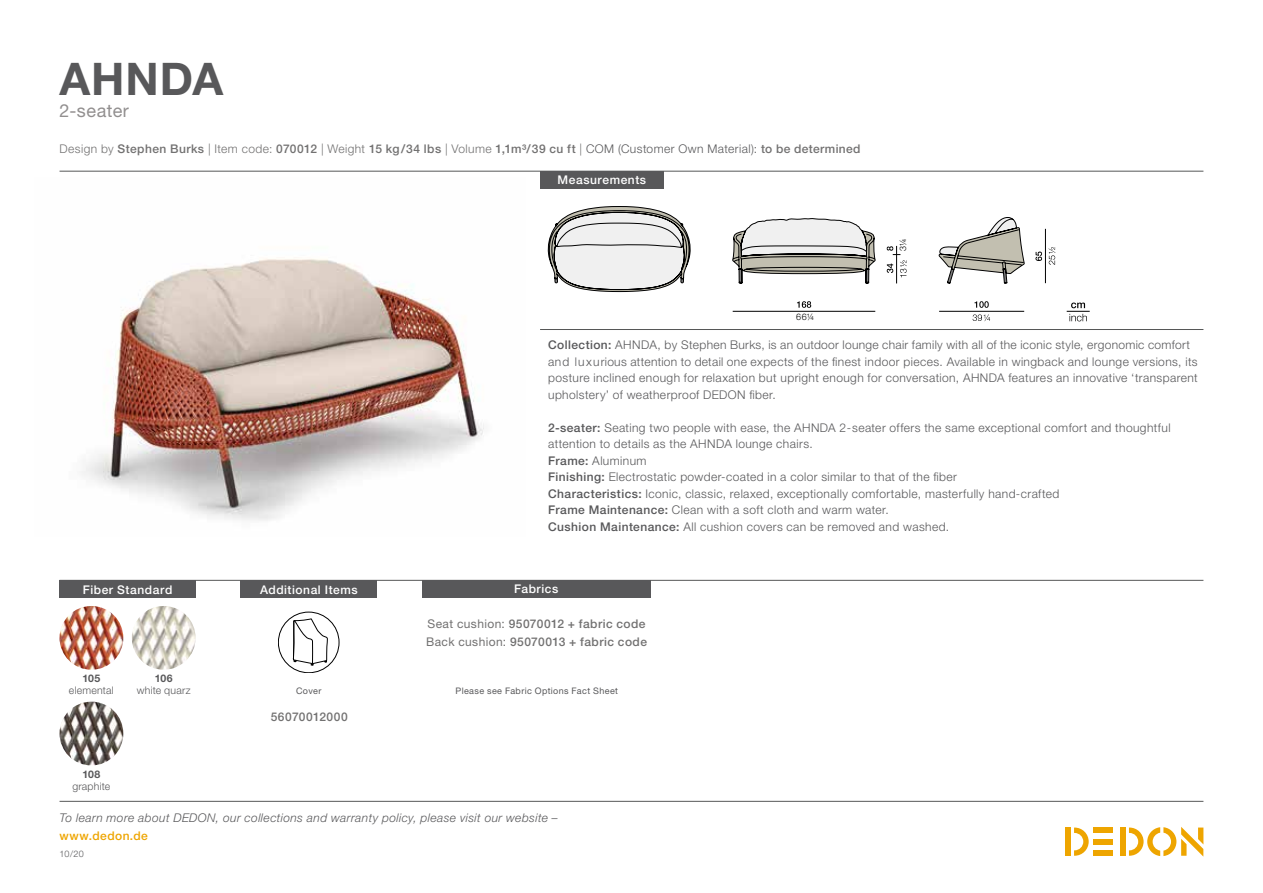
<style>
.page{position:relative;width:1263px;height:893px;background:#fff}
.page>*{position:absolute;margin:0;border:0;box-sizing:border-box;transform-origin:0 0}
.t1{font:700 45px "Helvetica Neue LT";letter-spacing:.02em;color:#58585a}
.t2{font:18px "Helvetica Neue LT";letter-spacing:.03em;color:#928f8f}
.t3{font:300 12px/16.5px "Helvetica Neue LT";letter-spacing:.035em;color:#58585a}
.t4{font:500 12px/18px "Helvetica Neue LT";letter-spacing:.035em;color:#727171}
.t5{font:italic 300 12px "Helvetica Neue LT";letter-spacing:.035em;color:#58585a}
.t6{font:500 12px "Helvetica Neue LT";letter-spacing:.045em;color:#fff}
.t7{font:500 12px "Helvetica Neue LT";letter-spacing:.035em;color:#eea500}
.t8{font:300 10.5px "Helvetica Neue LT";letter-spacing:.02em;color:#58585a}
.t9{font:700 10.5px "Helvetica Neue LT";letter-spacing:.015em;color:#58585a}
.t10{font:9px "Helvetica Neue LT";letter-spacing:.045em;color:#58585a}
.t11{font:300 9px "Helvetica Neue LT";color:#58585a}
.t12{font:300 9px "Helvetica Neue LT";color:#000}
.s1{font-weight:300}
.s2{font-weight:300;color:#58585a}
.s3{font-weight:500}
.s4{font-weight:400}
</style>
<div class="page">
<div style="left:1120px;top:827px;width:5px;height:29px;background:#eea500"></div>
<div style="left:1094px;top:827px;width:19px;height:6px;background:#eea500"></div>
<div style="left:1094px;top:850px;width:19px;height:6px;background:#eea500"></div>
<div style="left:1094px;top:839px;width:19px;height:5px;background:#eea500"></div>
<svg style="left:1074px;top:827px;width:15px;height:29px"></svg>
<div style="left:1065px;top:827px;width:6px;height:29px;background:#eea500"></div>
<svg style="left:1129px;top:827px;width:74px;height:29px"></svg>
<hr style="left:60px;top:801px;width:1143px;height:1px;background:#565757">
<img style="left:81px;top:258px;width:403px;height:263px">
<hr style="left:60px;top:580px;width:1143px;height:1px;background:#565757">
<hr style="left:60px;top:171px;width:1143px;height:1px;background:#565757">
<hr style="left:540px;top:329px;width:663px;height:1px;background:#565757">
<div style="left:540px;top:171px;width:124px;height:17px;background:#58585a"></div>
<div style="left:60px;top:580px;width:136px;height:18px;background:#58585a"></div>
<div style="left:422px;top:580px;width:228px;height:17px;background:#58585a"></div>
<div style="left:241px;top:580px;width:136px;height:18px;background:#58585a"></div>
<svg style="left:1067px;top:303px;width:23px;height:18px"></svg>
<hr style="left:939px;top:311px;width:85px;height:1px;background:#010101">
<svg style="left:974px;top:301px;width:15px;height:7px"></svg>
<svg style="left:973px;top:314px;width:17px;height:7px"></svg>
<hr style="left:1045px;top:229px;width:1px;height:54px;background:#010101">
<svg style="left:1035px;top:252px;width:7px;height:9px"></svg>
<svg style="left:1048px;top:247px;width:7px;height:18px"></svg>
<hr style="left:896px;top:246px;width:1px;height:37px;background:#010101">
<svg style="left:887px;top:246px;width:20px;height:31px"></svg>
<hr style="left:733px;top:311px;width:142px;height:1px;background:#010101">
<svg style="left:797px;top:301px;width:14px;height:7px"></svg>
<svg style="left:939px;top:217px;width:85px;height:67px"></svg>
<svg style="left:732px;top:218px;width:143px;height:66px"></svg>
<svg style="left:548px;top:206px;width:143px;height:86px"></svg>
<div style="left:278px;top:612px;width:61px;height:61px;border:1px solid #000;border-radius:50%"></div>
<svg style="left:293px;top:618px;width:35px;height:47px"></svg>
<img style="left:60px;top:702px;width:63px;height:63px;border-radius:32px">
<img style="left:132px;top:606px;width:64px;height:64px;border-radius:32px">
<img style="left:60px;top:606px;width:63px;height:64px;border-radius:32px">
<h1 class="t1" style="left:60px;top:51px;width:165px">AHNDA</h1>
<h2 class="t2" style="left:60px;top:100px;width:71px">2-seater</h2>
<p class="t4" style="left:60px;top:140px;width:802px"><span class="s1">Design by</span> Stephen Burks <span class="s1">| Item code:</span> 070012 <span class="s1">| Weight</span> 15 kg/34 lbs <span class="s1">| Volume</span> 1,1m³/39 cu ft <span class="s1">|</span> <span class="s2">COM (Customer Own Material):</span> to be determined</p>
<p class="t6" style="left:558px;top:173px;width:90px">Measurements</p>
<p class="t12" style="left:796px;top:312px;width:20px">66¼</p>
<p class="t12" style="left:897px;top:251px;width:14px;rotate:-90deg">3¼</p>
<p class="t3" style="left:548px;top:336px;width:651px"><span class="s3">Collection:</span> AHNDA, by Stephen Burks, is an outdoor lounge chair family with all of the iconic style, ergonomic comfort and luxurious attention to detail one expects of the finest indoor pieces. Available in wingback and lounge versions, its posture inclined enough for relaxation but upright enough for conversation, AHNDA features an innovative ‘transparent upholstery’ of weatherproof DEDON fiber.</p>
<p class="t3" style="left:548px;top:419px;width:624px"><span class="s3">2-seater:</span> Seating two people with ease, the AHNDA 2-seater offers the same exceptional comfort and thoughtful attention to details as the AHNDA lounge chairs.<br><span class="s3">Frame:</span> Aluminum<br><span class="s3">Finishing:</span> Electrostatic powder-coated in a color similar to that of the fiber<br><span class="s3">Characteristics:</span> Iconic, classic, relaxed, exceptionally comfortable, masterfully hand-crafted<br><span class="s3">Frame Maintenance:</span> Clean with a soft cloth and warm water.<br><span class="s3">Cushion Maintenance:</span> All cushion covers can be removed and washed.</p>
<p class="t6" style="left:83px;top:582px;width:91px">Fiber Standard</p>
<p class="t6" style="left:260px;top:582px;width:99px">Additional Items</p>
<p class="t6" style="left:514px;top:582px;width:46px">Fabrics</p>
<p class="t9" style="left:83px;top:672px;width:19px">105</p>
<p class="t8" style="left:69px;top:684px;width:46px">elemental</p>
<p class="t9" style="left:155px;top:672px;width:19px">106</p>
<p class="t8" style="left:137px;top:684px;width:55px">white quarz</p>
<p class="t9" style="left:82px;top:768px;width:19px">108</p>
<p class="t8" style="left:72px;top:780px;width:39px">graphite</p>
<p class="t10" style="left:296px;top:686px;width:27px">Cover</p>
<p class="t4" style="left:271px;top:708px;width:79px">56070012000</p>
<p class="t4" style="left:426px;top:614px;width:222px"><span class="s4">Seat cushion:</span> 95070012 + fabric code<br><span class="s4">Back cushion:</span> 95070013 + fabric code</p>
<p class="t10" style="left:456px;top:685px;width:164px">Please see Fabric Options Fact Sheet</p>
<p class="t5" style="left:60px;top:811px;width:500px">To learn more about DEDON, our collections and warranty policy, please visit our website –</p>
<p class="t7" style="left:60px;top:829px;width:90px">www.dedon.de</p>
<p class="t11" style="left:60px;top:848px;width:26px">10/20</p>
</div>
